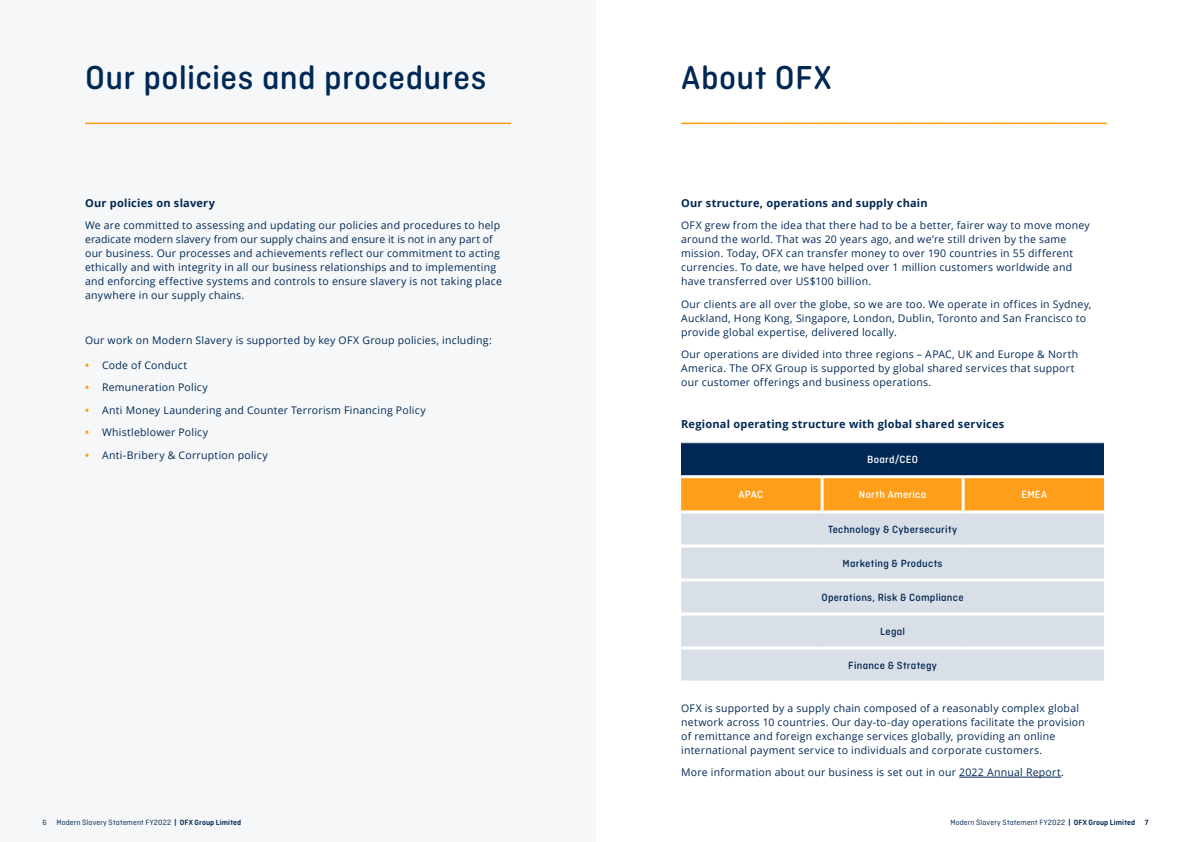
<style>
.page{position:relative;width:1191px;height:842px;background:#fff}
.page>*{position:absolute;margin:0;border:0;box-sizing:border-box;transform-origin:0 0}
.t1{font:500 35px "Ciutadella Rounded";letter-spacing:.01em;color:#002855}
.t2{font:700 11px "Open Sans";letter-spacing:.02em;color:#002855}
.t3{font:500 11px "Ciutadella Rounded";letter-spacing:.025em;color:#002855}
.t4{font:500 11px "Ciutadella Rounded";letter-spacing:.025em;color:#fff}
.t5{font:10.5px/14px "Open Sans";letter-spacing:.025em;color:#002855}
.t6{font:8px "Ciutadella Rounded";letter-spacing:.02em;color:#002855}
.s1{font-weight:700;color:#ff9e1b}
.s2{font-weight:600}
</style>
<div class="page">
<div style="left:0;top:0;width:595px;height:842px;background:#f5f7f8"></div>
<svg style="left:86px;top:123px;width:424px;height:1px"></svg>
<hr style="left:959px;top:777px;width:102px;height:1px;background:#002855">
<svg style="left:682px;top:123px;width:424px;height:1px"></svg>
<div style="left:681px;top:443px;width:423px;height:34px;background:#002855"></div>
<div style="left:681px;top:478px;width:423px;height:32px;background:#ff9e1b"></div>
<div style="left:681px;top:513px;width:423px;height:167px;background:#d9dfe6"></div>
<hr style="left:681px;top:544px;width:141px;height:3px;background:#fff">
<hr style="left:822px;top:544px;width:141px;height:3px;background:#fff">
<hr style="left:963px;top:544px;width:141px;height:3px;background:#fff">
<hr style="left:681px;top:578px;width:141px;height:3px;background:#fff">
<hr style="left:822px;top:578px;width:141px;height:3px;background:#fff">
<hr style="left:963px;top:578px;width:141px;height:3px;background:#fff">
<hr style="left:681px;top:612px;width:141px;height:3px;background:#fff">
<hr style="left:822px;top:612px;width:141px;height:3px;background:#fff">
<hr style="left:963px;top:612px;width:141px;height:3px;background:#fff">
<hr style="left:681px;top:646px;width:141px;height:3px;background:#fff">
<hr style="left:822px;top:646px;width:141px;height:3px;background:#fff">
<hr style="left:963px;top:646px;width:141px;height:3px;background:#fff">
<hr style="left:820px;top:478px;width:3px;height:32px;background:#fff">
<hr style="left:961px;top:478px;width:3px;height:32px;background:#fff">
<hr style="left:681px;top:475px;width:141px;height:3px;background:#fff">
<hr style="left:822px;top:475px;width:141px;height:3px;background:#fff">
<hr style="left:963px;top:475px;width:141px;height:3px;background:#fff">
<h1 class="t1" style="left:85px;top:58px;width:403px">Our policies and procedures</h1>
<p class="t2" style="left:85px;top:195px;width:131px">Our policies on slavery</p>
<p class="t5" style="left:85px;top:218px;width:418px">We are committed to assessing and updating our policies and procedures to help eradicate modern slavery from our supply chains and ensure it is not in any part of our business. Our processes and achievements reflect our commitment to acting ethically and with integrity in all our business relationships and to implementing and enforcing effective systems and controls to ensure slavery is not taking place anywhere in our supply chains.</p>
<p class="t5" style="left:85px;top:333px;width:408px">Our work on Modern Slavery is supported by key OFX Group policies, including:</p>
<p class="t5" style="left:85px;top:358px;width:104px"><span class="s1">•</span> Code of Conduct</p>
<p class="t5" style="left:85px;top:380px;width:124px"><span class="s1">•</span> Remuneration Policy</p>
<p class="t5" style="left:85px;top:403px;width:342px"><span class="s1">•</span> Anti Money Laundering and Counter Terrorism Financing Policy</p>
<p class="t5" style="left:85px;top:425px;width:125px"><span class="s1">•</span> Whistleblower Policy</p>
<p class="t5" style="left:85px;top:448px;width:184px"><span class="s1">•</span> Anti-Bribery &amp; Corruption policy</p>
<h1 class="t1" style="left:681px;top:58px;width:152px">About OFX</h1>
<p class="t2" style="left:681px;top:195px;width:248px">Our structure, operations and supply chain</p>
<p class="t5" style="left:681px;top:218px;width:410px">OFX grew from the idea that there had to be a better, fairer way to move money around the world. That was 20 years ago, and we’re still driven by the same mission. Today, OFX can transfer money to over 190 countries in 55 different currencies. To date, we have helped over 1 million customers worldwide and have transferred over US$100 billion.</p>
<p class="t5" style="left:681px;top:297px;width:412px">Our clients are all over the globe, so we are too. We operate in offices in Sydney,<br>Auckland, Hong Kong, Singapore, London, Dublin, Toronto and San Francisco to provide global expertise, delivered locally.</p>
<p class="t5" style="left:681px;top:347px;width:399px">Our operations are divided into three regions – APAC, UK and Europe &amp; North<br>America. The OFX Group is supported by global shared services that support our customer offerings and business operations.</p>
<p class="t2" style="left:681px;top:416px;width:325px">Regional operating structure with global shared services</p>
<p class="t4" style="left:867px;top:453px;width:52px">Board/CEO</p>
<p class="t4" style="left:738px;top:489px;width:26px">APAC</p>
<p class="t4" style="left:859px;top:489px;width:69px">North America</p>
<p class="t4" style="left:1021px;top:489px;width:27px">EMEA</p>
<p class="t3" style="left:828px;top:523px;width:131px">Technology &amp; Cybersecurity</p>
<p class="t3" style="left:842px;top:557px;width:101px">Marketing &amp; Products</p>
<p class="t3" style="left:821px;top:591px;width:143px">Operations, Risk &amp; Compliance</p>
<p class="t3" style="left:880px;top:625px;width:27px">Legal</p>
<p class="t3" style="left:848px;top:659px;width:90px">Finance &amp; Strategy</p>
<p class="t5" style="left:681px;top:701px;width:405px">OFX is supported by a supply chain composed of a reasonably complex global network across 10 countries. Our day-to-day operations facilitate the provision of remittance and foreign exchange services globally, providing an online international payment service to individuals and corporate customers.</p>
<p class="t5" style="left:681px;top:765px;width:384px">More information about our business is set out in our 2022 Annual Report.</p>
<p class="t6" style="left:43px;top:818px;width:200px">6 Modern Slavery Statement FY2022 <span class="s2">| OFX Group Limited</span></p>
<p class="t6" style="left:950px;top:818px;width:199px">Modern Slavery Statement FY2022 <span class="s2">| OFX Group Limited 7</span></p>
</div>
